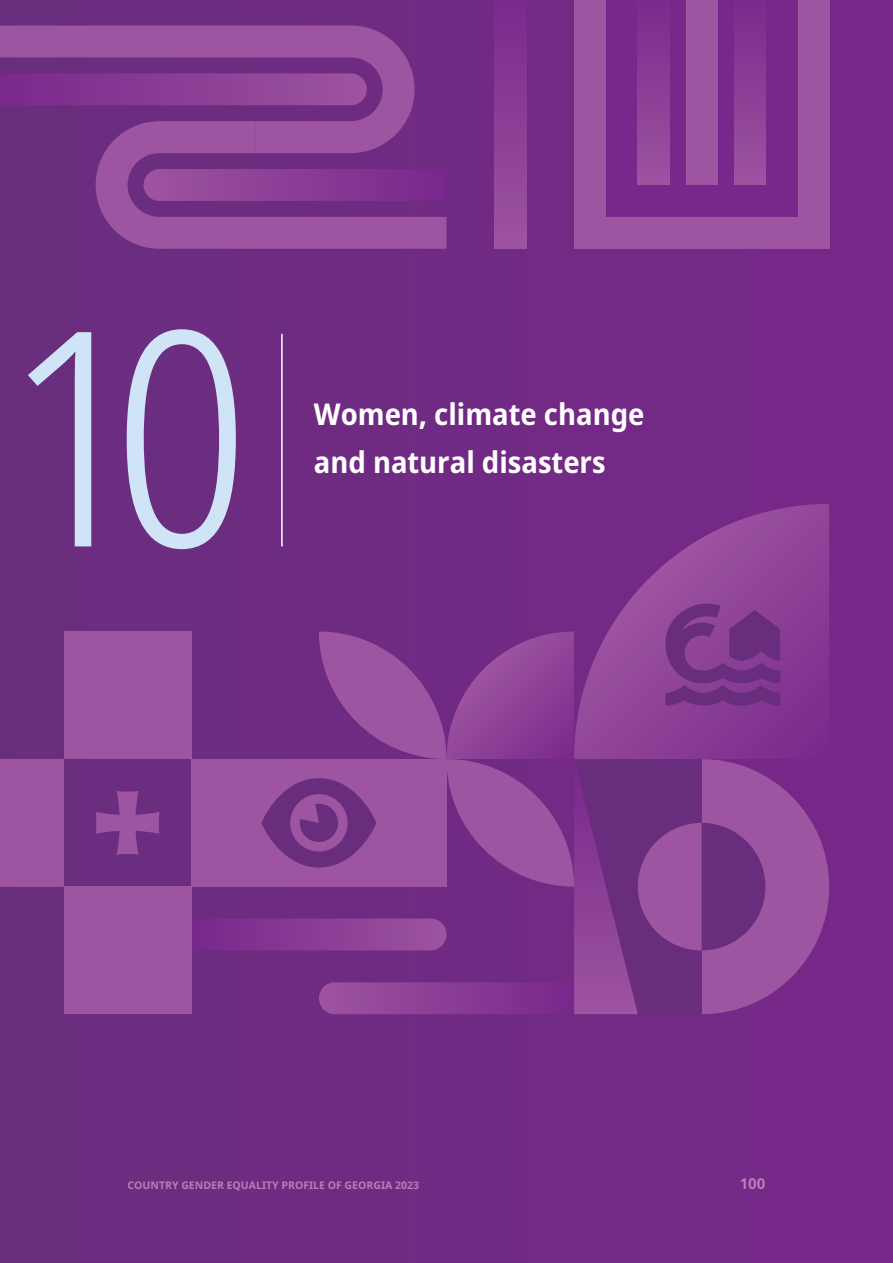
<style>
.page{position:relative;width:893px;height:1263px;background:#702a83}
.page>*{position:absolute;margin:0;border:0;box-sizing:border-box;transform-origin:0 0}
.t1{font:300 300px "Noto Sans Georgian Condensed";color:#cfe4f6}
.t2{font:700 semi-condensed 30px/48px "Noto Sans Georgian";color:#fff}
.t3{font:700 15px "Noto Sans Georgian";color:#bd7cb5}
.t4{font:700 10.5px "Noto Sans Georgian";color:#bd7cb5}
</style>
<div class="page">
<div style="left:574px;top:759px;width:255px;height:255px;background:#9d54a1;border-radius:50%"></div>
<svg style="left:627px;top:504px;width:202px;height:255px"></svg>
<div style="left:64px;top:631px;width:127px;height:128px;background:#9d54a1"></div>
<div style="left:0;top:759px;width:64px;height:128px;background:#9d54a1"></div>
<div style="left:574px;top:0;width:255px;height:249px;background:#9d54a1"></div>
<svg style="left:0;top:26px;width:415px;height:95px;fill:#9d54a1"></svg>
<svg style="left:96px;top:121px;width:350px;height:128px"></svg>
<svg style="left:0;top:73px;width:367px;height:32px"></svg>
<div style="left:606px;top:0;width:191px;height:217px;background:#78288b"></div>
<div style="left:638px;top:0;width:127px;height:185px;background:linear-gradient(to bottom,#792a8c,#9c54a0)"></div>
<div style="left:670px;top:0;width:63px;height:217px;background:#78288b"></div>
<div style="left:686px;top:0;width:32px;height:185px;background:#9d54a1"></div>
<div style="left:494px;top:0;width:32px;height:249px;background:linear-gradient(to bottom,#792a8c,#9c54a0)"></div>
<svg style="left:96px;top:791px;width:63px;height:64px"></svg>
<div style="left:64px;top:887px;width:127px;height:127px;background:#9d54a1"></div>
<hr style="left:281px;top:334px;width:2px;height:212px;background:#fff">
<svg style="left:191px;top:603px;width:589px;height:411px"></svg>
<p class="t1" style="left:5px;top:242px;width:247px">10</p>
<p class="t2" style="left:314px;top:389px;width:332px">Women, climate change and natural disasters</p>
<p class="t4" style="left:128px;top:1177px;width:293px">COUNTRY GENDER EQUALITY PROFILE OF GEORGIA 2023</p>
<h3 class="t3" style="left:740px;top:1172px;width:27px">100</h3>
</div>
